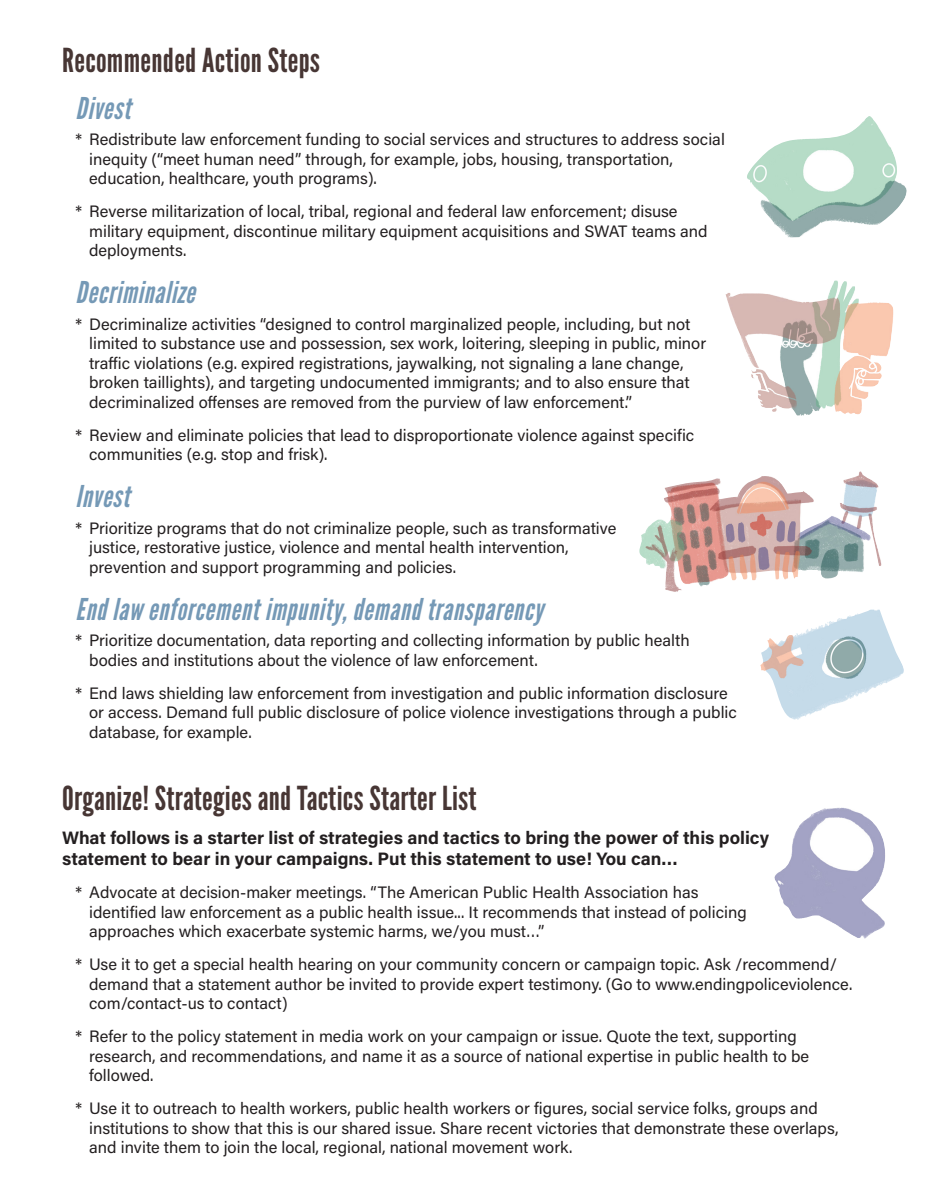
<style>
.page{position:relative;width:935px;height:1202px;background:#fff}
.page>*{position:absolute;margin:0;border:0;box-sizing:border-box;transform-origin:0 0}
.Heading_2{font:33px "League Gothic";letter-spacing:.01em;color:#473634}
.Heading_3{font:italic 30px "League Gothic";letter-spacing:.02em;color:#7599b6}
.t1{font:700 18px/21px "Acumin Pro";color:#231f20}
.t2{font:16.5px/19.5px "Acumin Pro";color:#231f20}
</style>
<div class="page">
<img style="left:747px;top:116px;width:160px;height:121px">
<img style="left:725px;top:280px;width:169px;height:135px">
<img style="left:639px;top:471px;width:242px;height:121px">
<img style="left:760px;top:609px;width:144px;height:110px">
<img style="left:774px;top:807px;width:111px;height:131px">
<p class="Heading_2" style="left:62px;top:40px;width:259px">Recommended Action Steps</p>
<p class="Heading_3" style="left:76px;top:90px;width:56px">Divest</p>
<p class="t2" style="left:89px;top:129px;width:637px;text-indent:-14px">* Redistribute law enforcement funding to social services and structures to address social inequity (“meet human need” through, for example, jobs, housing, transportation, education, healthcare, youth programs).</p>
<p class="t2" style="left:89px;top:201px;width:619px;text-indent:-14px">* Reverse militarization of local, tribal, regional and federal law enforcement; disuse military equipment, discontinue military equipment acquisitions and SWAT teams and deployments.</p>
<p class="Heading_3" style="left:76px;top:275px;width:121px">Decriminalize</p>
<p class="t2" style="left:89px;top:313px;width:618px;text-indent:-14px">* Decriminalize activities “designed to control marginalized people, including, but not limited to substance use and possession, sex work, loitering, sleeping in public, minor traffic violations (e.g. expired registrations, jaywalking, not signaling a lane change, broken taillights), and targeting undocumented immigrants; and to also ensure that decriminalized offenses are removed from the purview of law enforcement.”</p>
<p class="t2" style="left:89px;top:424px;width:606px;text-indent:-14px">* Review and eliminate policies that lead to disproportionate violence against specific communities (e.g. stop and frisk).</p>
<p class="Heading_3" style="left:76px;top:479px;width:55px">Invest</p>
<p class="t2" style="left:89px;top:517px;width:528px;text-indent:-14px">* Prioritize programs that do not criminalize people, such as transformative justice, restorative justice, violence and mental health intervention, prevention and support programming and policies.</p>
<p class="Heading_3" style="left:76px;top:591px;width:469px">End law enforcement impunity, demand transparency</p>
<p class="t2" style="left:89px;top:630px;width:602px;text-indent:-14px">* Prioritize documentation, data reporting and collecting information by public health bodies and institutions about the violence of law enforcement.</p>
<p class="t2" style="left:89px;top:682px;width:649px;text-indent:-14px">* End laws shielding law enforcement from investigation and public information disclosure or access. Demand full public disclosure of police violence investigations through a public database, for example.</p>
<p class="Heading_2" style="left:62px;top:778px;width:416px">Organize! Strategies and Tactics Starter List</p>
<p class="t1" style="left:62px;top:826px;width:708px">What follows is a starter list of strategies and tactics to bring the power of this policy statement to bear in your campaigns. Put this statement to use! You can…</p>
<p class="t2" style="left:89px;top:882px;width:659px;text-indent:-14px">* Advocate at decision-maker meetings. “The American Public Health Association has identified law enforcement as a public health issue... It recommends that instead of policing approaches which exacerbate systemic harms, we/you must…”</p>
<p class="t2" style="left:89px;top:954px;width:764px;text-indent:-14px">* Use it to get a special health hearing on your community concern or campaign topic. Ask /recommend/ demand that a statement author be invited to provide expert testimony. (Go to www.endingpoliceviolence. com/contact-us to contact)</p>
<p class="t2" style="left:89px;top:1026px;width:721px;text-indent:-14px">* Refer to the policy statement in media work on your campaign or issue. Quote the text, supporting research, and recommendations, and name it as a source of national expertise in public health to be followed.</p>
<p class="t2" style="left:89px;top:1098px;width:750px;text-indent:-14px">* Use it to outreach to health workers, public health workers or figures, social service folks, groups and institutions to show that this is our shared issue. Share recent victories that demonstrate these overlaps, and invite them to join the local, regional, national movement work.</p>
</div>
